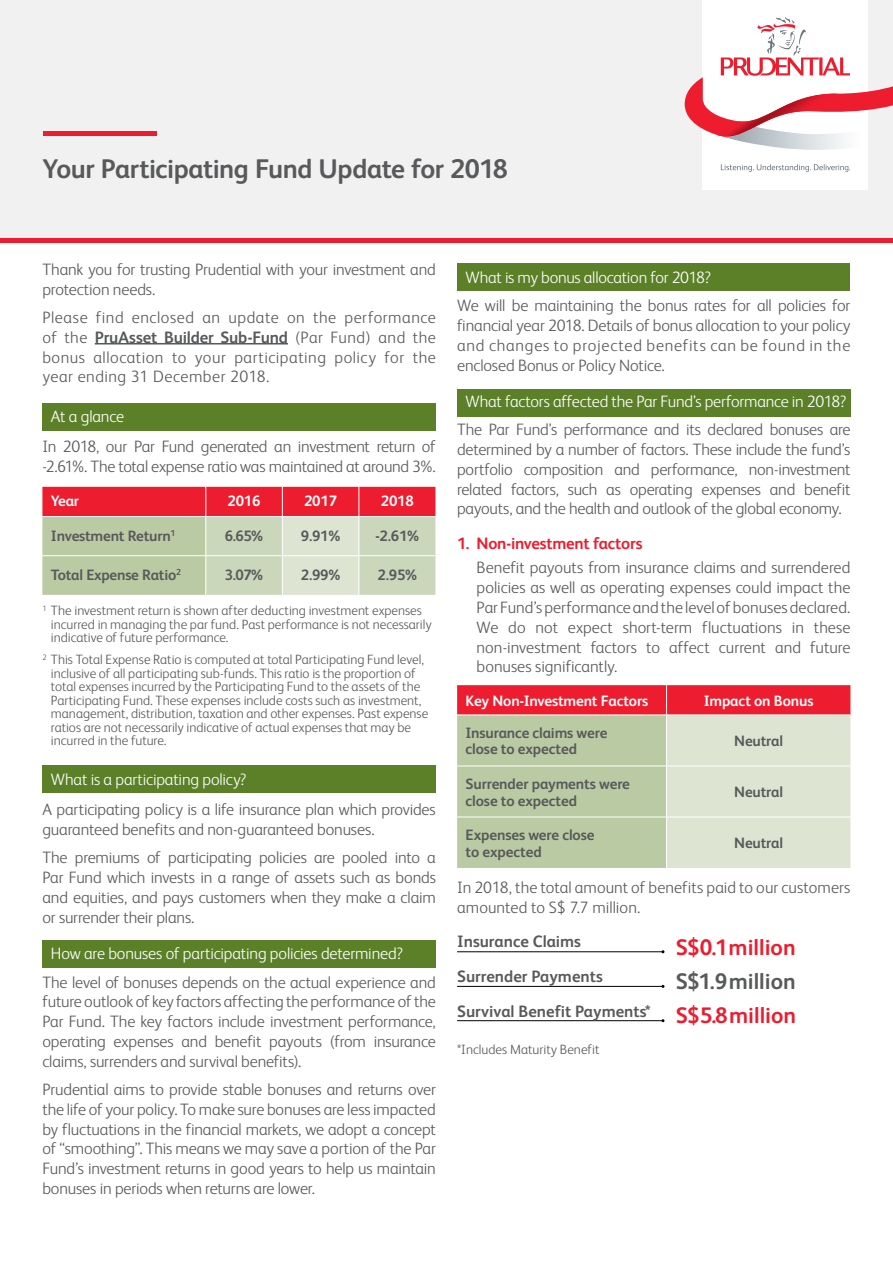
<style>
.page{position:relative;width:893px;height:1263px;background:#fff}
.page>*{position:absolute;margin:0;border:0;box-sizing:border-box;transform-origin:0 0}
.t1{font:700 27px "FS Albert Pro";letter-spacing:-.02em;color:#58595b}
.t2{font:700 22.5px "FS Albert Pro";color:#ed1c2e}
.t3{font:700 22.5px "FS Albert Pro";color:#58595b}
.t4{font:300 16.5px/19.8px "FS Albert Pro";letter-spacing:-.01em;color:#58595b;text-align:justify}
.t5{font:300 16.5px "FS Albert Pro";letter-spacing:-.01em;color:#fff}
.t6{font:700 16.5px "FS Albert Pro";color:#58595b}
.t7{font:700 16.5px "FS Albert Pro";letter-spacing:-.015em;color:#ed1c2e}
.t8{font:700 15px/16.5px "FS Albert Pro";letter-spacing:-.01em;color:#58595b}
.t9{font:700 15px "FS Albert Pro";letter-spacing:-.015em;color:#fff}
.t10{font:300 13.5px/13.5px "FS Albert Pro";color:#58595b}
.s1{font-weight:700}
</style>
<div class="page">
<div style="left:0;top:0;width:893px;height:239px;background:#f1f1f1"></div>
<div style="left:703px;top:0;width:165px;height:190px;background:#fff"></div>
<svg style="left:721px;top:164px;width:129px;height:8px"></svg>
<svg style="left:685px;top:17px;width:208px;height:133px"></svg>
<div style="left:457px;top:389px;width:393px;height:28px;background:#5b8028"></div>
<div style="left:43px;top:131px;width:114px;height:5px;background:#ed1c2e"></div>
<hr style="left:0;top:239px;width:893px;height:4px;background:#ed1c2e">
<div style="left:42px;top:403px;width:394px;height:28px;background:#5b8028"></div>
<div style="left:42px;top:766px;width:394px;height:27px;background:#5b8028"></div>
<div style="left:42px;top:940px;width:394px;height:28px;background:#5b8028"></div>
<div style="left:457px;top:263px;width:393px;height:28px;background:#5b8028"></div>
<hr style="left:95px;top:343px;width:193px;height:1px;background:#58595b">
<svg style="left:42px;top:487px;width:393px;height:108px;background:#d2a291"></svg>
<hr style="left:42px;top:516px;width:164px;height:1px;background:#fff">
<hr style="left:206px;top:516px;width:76px;height:1px;background:#fff">
<hr style="left:205px;top:517px;width:1px;height:38px;background:#fff">
<hr style="left:282px;top:516px;width:77px;height:1px;background:#fff">
<hr style="left:282px;top:517px;width:1px;height:38px;background:#fff">
<hr style="left:359px;top:516px;width:76px;height:1px;background:#fff">
<hr style="left:358px;top:517px;width:1px;height:38px;background:#fff">
<hr style="left:42px;top:555px;width:164px;height:1px;background:#fff">
<hr style="left:206px;top:555px;width:76px;height:1px;background:#fff">
<hr style="left:205px;top:556px;width:1px;height:39px;background:#fff">
<hr style="left:282px;top:555px;width:77px;height:1px;background:#fff">
<hr style="left:282px;top:556px;width:1px;height:39px;background:#fff">
<hr style="left:359px;top:555px;width:76px;height:1px;background:#fff">
<hr style="left:358px;top:556px;width:1px;height:39px;background:#fff">
<svg style="left:457px;top:685px;width:393px;height:183px;background:#d0b9a3"></svg>
<hr style="left:457px;top:714px;width:209px;height:1px;background:#fff">
<hr style="left:666px;top:714px;width:184px;height:1px;background:#fff">
<hr style="left:666px;top:715px;width:1px;height:50px;background:#fff">
<hr style="left:457px;top:765px;width:209px;height:1px;background:#fff">
<hr style="left:666px;top:765px;width:184px;height:1px;background:#fff">
<hr style="left:666px;top:766px;width:1px;height:51px;background:#fff">
<hr style="left:457px;top:817px;width:209px;height:1px;background:#fff">
<hr style="left:666px;top:817px;width:184px;height:1px;background:#fff">
<hr style="left:666px;top:817px;width:1px;height:51px;background:#fff">
<hr style="left:457px;top:951px;width:206px;height:1px;background:#000">
<hr style="left:457px;top:986px;width:206px;height:1px;background:#000">
<hr style="left:457px;top:1020px;width:206px;height:1px;background:#000">
<h1 class="t1" style="left:43px;top:150px;width:467px">Your Participating Fund Update for 2018</h1>
<p class="t4" style="left:42px;top:258px;width:395px">Thank you for trusting Prudential with your investment and protection needs.</p>
<p class="t4" style="left:42px;top:306px;width:395px">Please find enclosed an update on the performance of the <span class="s1">PruAsset Builder Sub-Fund</span> (Par Fund) and the bonus allocation to your participating policy for the year ending 31 December 2018.</p>
<p class="t5" style="left:51px;top:405px;width:75px">At a glance</p>
<p class="t4" style="left:42px;top:436px;width:395px">In 2018, our Par Fund generated an investment return of -2.61%. The total expense ratio was maintained at around 3%.</p>
<p class="t9" style="left:51px;top:491px;width:30px">Year</p>
<p class="t9" style="left:228px;top:491px;width:34px">2016</p>
<p class="t9" style="left:304px;top:491px;width:34px">2017</p>
<p class="t9" style="left:381px;top:491px;width:34px">2018</p>
<p class="t8" style="left:51px;top:527px;width:126px">Investment Return<sup>1</sup></p>
<p class="t8" style="left:225px;top:527px;width:40px">6.65%</p>
<p class="t8" style="left:301px;top:527px;width:41px">9.91%</p>
<p class="t8" style="left:375px;top:527px;width:45px">-2.61%</p>
<p class="t8" style="left:51px;top:566px;width:132px">Total Expense Ratio<sup>2</sup></p>
<p class="t8" style="left:225px;top:566px;width:40px">3.07%</p>
<p class="t8" style="left:301px;top:566px;width:41px">2.99%</p>
<p class="t8" style="left:378px;top:566px;width:41px">2.95%</p>
<p class="t10" style="left:51px;top:603px;width:382px;text-indent:-9px"><sup>1</sup> The investment return is shown after deducting investment expenses incurred in managing the par fund. Past performance is not necessarily indicative of future performance.</p>
<p class="t10" style="left:51px;top:652px;width:379px;text-indent:-9px"><sup>2</sup> This Total Expense Ratio is computed at total Participating Fund level, inclusive of all participating sub-funds. This ratio is the proportion of total expenses incurred by the Participating Fund to the assets of the Participating Fund. These expenses include costs such as investment, management, distribution, taxation and other expenses. Past expense ratios are not necessarily indicative of actual expenses that may be incurred in the future.</p>
<p class="t5" style="left:51px;top:768px;width:197px">What is a participating policy?</p>
<p class="t4" style="left:42px;top:798px;width:395px">A participating policy is a life insurance plan which provides guaranteed benefits and non-guaranteed bonuses.</p>
<p class="t4" style="left:42px;top:847px;width:395px">The premiums of participating policies are pooled into a Par Fund which invests in a range of assets such as bonds and equities, and pays customers when they make a claim or surrender their plans.</p>
<p class="t5" style="left:51px;top:942px;width:354px">How are bonuses of participating policies determined?</p>
<p class="t4" style="left:42px;top:971px;width:395px">The level of bonuses depends on the actual experience and future outlook of key factors affecting the performance of the Par Fund. The key factors include investment performance, operating expenses and benefit payouts (from insurance claims, surrenders and survival benefits).</p>
<p class="t4" style="left:42px;top:1078px;width:395px">Prudential aims to provide stable bonuses and returns over the life of your policy. To make sure bonuses are less impacted by fluctuations in the financial markets, we adopt a concept of “smoothing”. This means we may save a portion of the Par Fund’s investment returns in good years to help us maintain bonuses in periods when returns are lower.</p>
<p class="t5" style="left:466px;top:266px;width:247px">What is my bonus allocation for 2018?</p>
<p class="t4" style="left:457px;top:295px;width:395px">We will be maintaining the bonus rates for all policies for financial year 2018. Details of bonus allocation to your policy and changes to projected benefits can be found in the enclosed Bonus or Policy Notice.</p>
<p class="t5" style="left:466px;top:390px;width:382px">What factors affected the Par Fund’s performance in 2018?</p>
<p class="t4" style="left:457px;top:419px;width:395px">The Par Fund’s performance and its declared bonuses are determined by a number of factors. These include the fund’s portfolio composition and performance, non-investment related factors, such as operating expenses and benefit payouts, and the health and outlook of the global economy.</p>
<p class="t7" style="left:457px;top:532px;width:187px">1. Non-investment factors</p>
<p class="t4" style="left:477px;top:557px;width:375px">Benefit payouts from insurance claims and surrendered policies as well as operating expenses could impact the Par Fund’s performance and the level of bonuses declared.<br>We do not expect short-term fluctuations in these non-investment factors to affect current and future bonuses significantly.</p>
<p class="t9" style="left:466px;top:690px;width:184px">Key Non-Investment Factors</p>
<p class="t9" style="left:704px;top:690px;width:111px">Impact on Bonus</p>
<p class="t8" style="left:466px;top:724px;width:143px">Insurance claims were close to expected</p>
<p class="t8" style="left:734px;top:732px;width:51px">Neutral</p>
<p class="t8" style="left:466px;top:775px;width:166px">Surrender payments were close to expected</p>
<p class="t8" style="left:734px;top:783px;width:51px">Neutral</p>
<p class="t8" style="left:466px;top:826px;width:130px">Expenses were close to expected</p>
<p class="t8" style="left:734px;top:834px;width:51px">Neutral</p>
<p class="t4" style="left:457px;top:876px;width:395px">In 2018, the total amount of benefits paid to our customers amounted to S$ 7.7 million.</p>
<h2 class="t2" style="left:676px;top:931px;width:121px">S$0.1million</h2>
<h2 class="t3" style="left:676px;top:965px;width:121px">S$1.9 million</h2>
<h2 class="t2" style="left:676px;top:1000px;width:122px">S$5.8million</h2>
<p class="t6" style="left:457px;top:930px;width:125px">Insurance Claims</p>
<p class="t6" style="left:457px;top:965px;width:147px">Surrender Payments</p>
<p class="t6" style="left:457px;top:999px;width:195px">Survival Benefit Payments*</p>
<p class="t10" style="left:457px;top:1042px;width:144px">*Includes Maturity Benefit</p>
</div>
